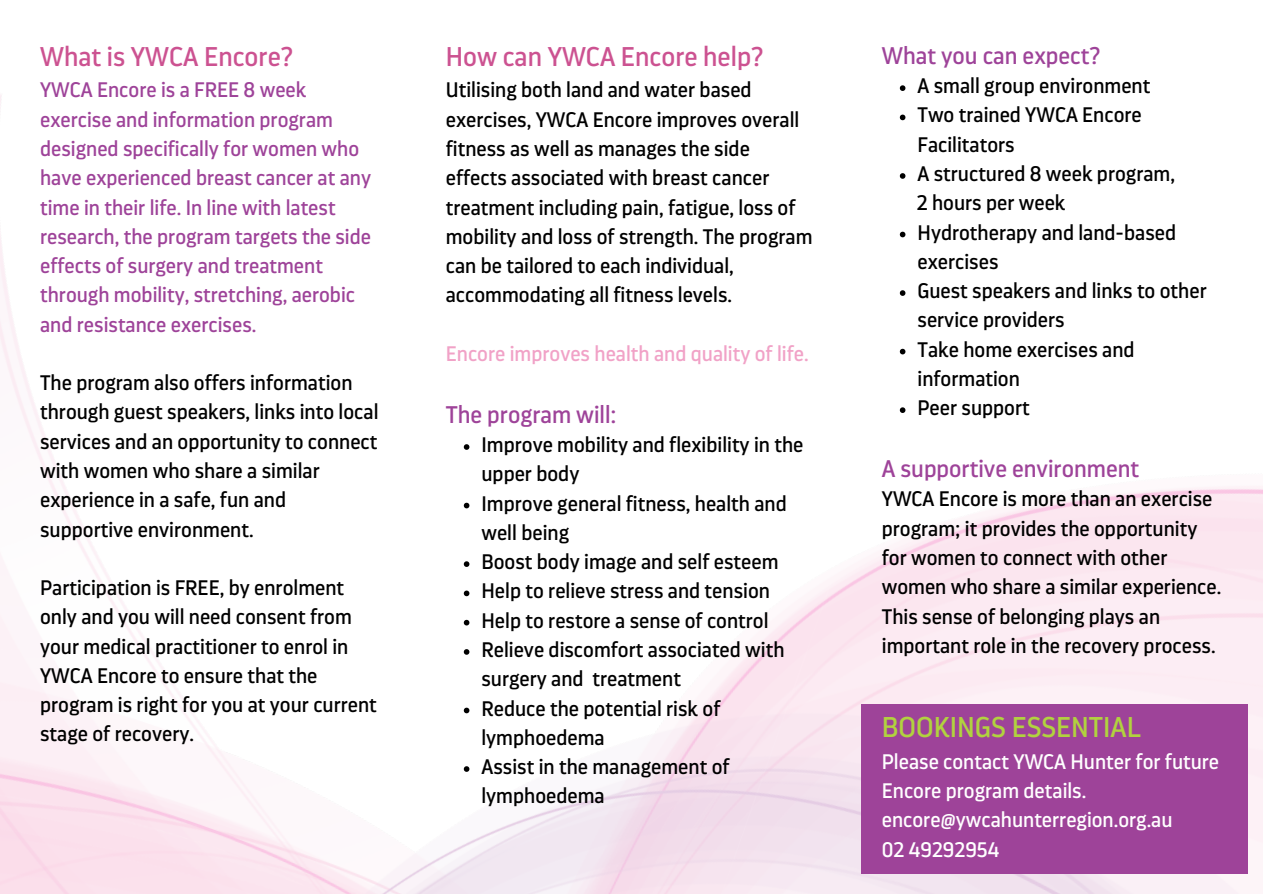
<style>
.page{position:relative;width:1263px;height:894px;background:#fff}
.page>*{position:absolute;margin:0;border:0;box-sizing:border-box;transform-origin:0 0}
.t1{font:28.5px "Darwin Pro";color:#b1d23f}
.t2{font:27px "Darwin Pro";color:#cc5291}
.t3{font:24px "Darwin Pro";color:#9e4399}
.t4{font:21px/29.2px "Darwin Pro";color:#000}
.t5{font:21px/29.2px "Darwin Pro";color:#9e4399}
.t6{font:21px/29.2px "Darwin Pro";color:#fff}
.t7{font:21px "Darwin Pro";color:#f1a2c7}
</style>
<div class="page">
<img style="left:0;top:86px;width:1263px;height:807px">
<svg style="left:464px;top:444px;width:5px;height:5px"></svg>
<svg style="left:464px;top:502px;width:5px;height:6px"></svg>
<svg style="left:464px;top:561px;width:5px;height:5px"></svg>
<svg style="left:464px;top:590px;width:5px;height:6px"></svg>
<svg style="left:464px;top:619px;width:5px;height:6px"></svg>
<svg style="left:464px;top:649px;width:5px;height:5px"></svg>
<svg style="left:464px;top:707px;width:5px;height:6px"></svg>
<svg style="left:464px;top:766px;width:5px;height:5px"></svg>
<div style="left:861px;top:703px;width:387px;height:170px;background:#9e4399"></div>
<svg style="left:900px;top:85px;width:5px;height:6px"></svg>
<svg style="left:900px;top:115px;width:5px;height:5px"></svg>
<svg style="left:900px;top:173px;width:5px;height:6px"></svg>
<svg style="left:900px;top:232px;width:5px;height:5px"></svg>
<svg style="left:900px;top:290px;width:5px;height:6px"></svg>
<svg style="left:900px;top:349px;width:5px;height:5px"></svg>
<svg style="left:900px;top:407px;width:5px;height:6px"></svg>
<p class="t2" style="left:40px;top:44px;width:254px">What is YWCA Encore?</p>
<p class="t5" style="left:40px;top:76px;width:332px">YWCA Encore is a FREE 8 week exercise and information program designed specifically for women who have experienced breast cancer at any time in their life. In line with latest research, the program targets the side effects of surgery and treatment through mobility, stretching, aerobic and resistance exercises.</p>
<p class="t4" style="left:40px;top:368px;width:340px">The program also offers information through guest speakers, links into local services and an opportunity to connect with women who share a similar experience in a safe, fun and supportive environment.</p>
<p class="t4" style="left:40px;top:573px;width:338px">Participation is FREE, by enrolment only and you will need consent from your medical practitioner to enrol in<br>YWCA Encore to ensure that the program is right for you at your current stage of recovery.</p>
<p class="t2" style="left:446px;top:44px;width:319px">How can YWCA Encore help?</p>
<p class="t4" style="left:446px;top:76px;width:368px">Utilising both land and water based exercises, YWCA Encore improves overall fitness as well as manages the side effects associated with breast cancer treatment including pain, fatigue, loss of mobility and loss of strength. The program can be tailored to each individual, accommodating all fitness levels.</p>
<p class="t7" style="left:446px;top:343px;width:364px">Encore improves health and quality of life.</p>
<p class="t3" style="left:446px;top:403px;width:172px">The program will:</p>
<h1 class="t4" style="left:481px;top:430px;width:323px">Improve mobility and flexibility in the upper body</h1>
<p class="t4" style="left:481px;top:489px;width:307px">Improve general fitness, health and well being</p>
<p class="t4" style="left:481px;top:547px;width:299px">Boost body image and self esteem</p>
<p class="t4" style="left:481px;top:577px;width:290px">Help to relieve stress and tension</p>
<p class="t4" style="left:481px;top:606px;width:289px">Help to restore a sense of control</p>
<p class="t4" style="left:481px;top:635px;width:305px">Relieve discomfort associated with surgery and treatment</p>
<p class="t4" style="left:481px;top:694px;width:240px">Reduce the potential risk of lymphoedema</p>
<p class="t4" style="left:481px;top:752px;width:250px">Assist in the management of lymphoedema</p>
<p class="t3" style="left:882px;top:44px;width:220px">What you can expect?</p>
<h1 class="t4" style="left:917px;top:72px;width:234px">A small group environment</h1>
<p class="t4" style="left:917px;top:101px;width:226px">Two trained YWCA Encore<br>Facilitators</p>
<p class="t4" style="left:917px;top:159px;width:259px">A structured 8 week program,</p>
<p class="t4" style="left:917px;top:189px;width:150px">2 hours per week</p>
<p class="t4" style="left:917px;top:218px;width:260px">Hydrotherapy and land-based exercises</p>
<p class="t4" style="left:917px;top:276px;width:291px">Guest speakers and links to other service providers</p>
<p class="t4" style="left:917px;top:335px;width:219px">Take home exercises and information</p>
<p class="t4" style="left:917px;top:393px;width:114px">Peer support</p>
<p class="t3" style="left:882px;top:457px;width:259px">A supportive environment</p>
<p class="t4" style="left:882px;top:485px;width:341px">YWCA Encore is more than an exercise program; it provides the opportunity for women to connect with other women who share a similar experience.<br>This sense of belonging plays an important role in the recovery process.</p>
<p class="t1" style="left:882px;top:713px;width:261px">BOOKINGS ESSENTIAL</p>
<p class="t6" style="left:882px;top:747px;width:339px">Please contact YWCA Hunter for future<br>Encore program details.</p>
<p class="t6" style="left:882px;top:805px;width:292px">encore@ywcahunterregion.org.au</p>
<p class="t6" style="left:882px;top:834px;width:119px">02 49292954</p>
</div>
